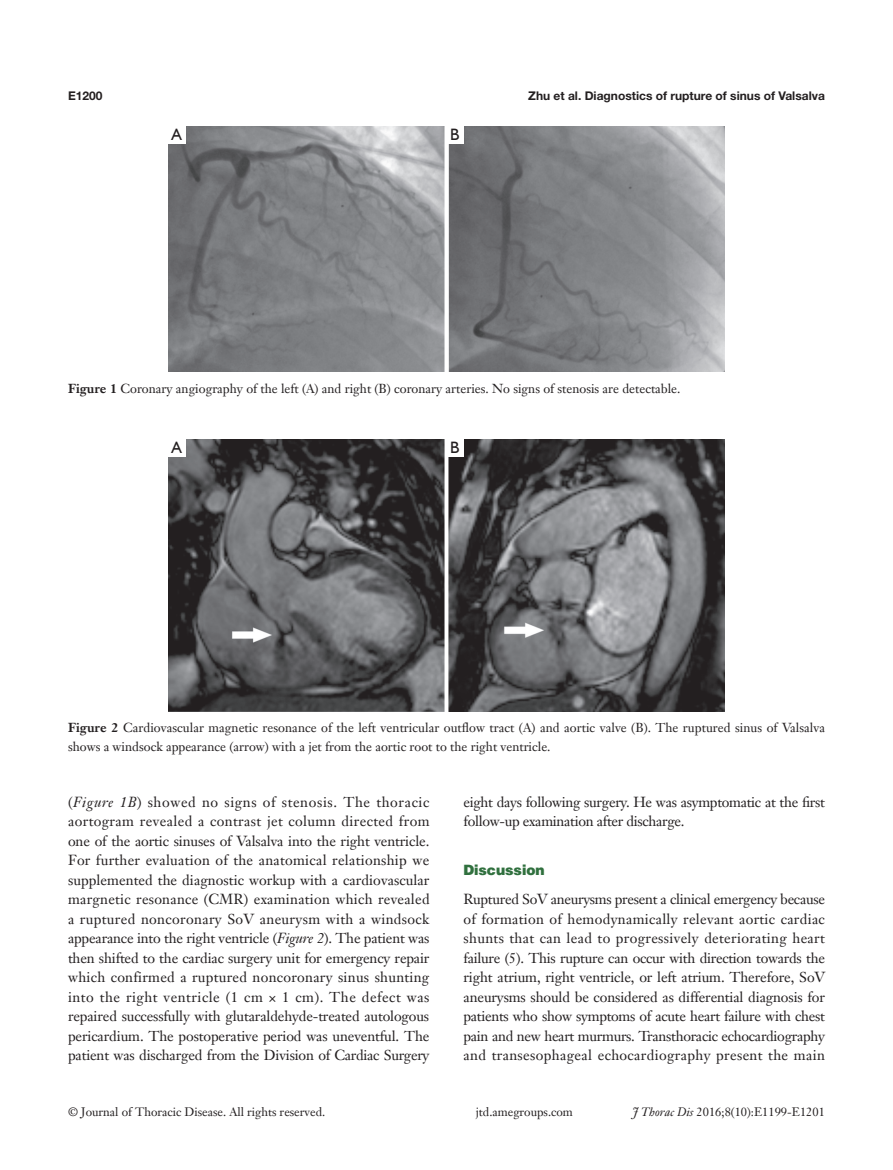
<style>
.page{position:relative;width:893px;height:1170px;background:#fff}
.page>*{position:absolute;margin:0;border:0;box-sizing:border-box;transform-origin:0 0}
.Cite{font:16.5px "Humanist 521 BT";color:#231f20}
.t1{font:14.25px/19.5px "Janson Text LT";letter-spacing:-.02em;color:#231f20;text-align:justify}
.一级标题-6_5{font:900 14.25px "Helvetica";color:#30703e}
.t2{font:12.75px/19.5px "Janson Text LT";color:#231f20}
.t3{font:12px "Janson Text LT";color:#231f20}
.Running_title{font:700 12px "Helvetica Neue LT Pro";color:#231f20}
.s1{font-weight:700}
.s2{font-style:italic}
</style>
<div class="page">
<img style="left:168px;top:126px;width:557px;height:245px">
<div style="left:168px;top:126px;width:17px;height:17px;background:#fff"></div>
<div style="left:446px;top:126px;width:17px;height:17px;background:#fff"></div>
<img style="left:168px;top:439px;width:557px;height:272px">
<div style="left:168px;top:439px;width:17px;height:17px;background:#fff"></div>
<div style="left:446px;top:439px;width:17px;height:17px;background:#fff"></div>
<p class="Running_title" style="left:68px;top:88px;width:36px">E1200</p>
<p class="Running_title" style="left:528px;top:88px;width:298px">Zhu et al. Diagnostics of rupture of sinus of Valsalva</p>
<p class="Cite" style="left:171px;top:124px;width:12px">A</p>
<p class="Cite" style="left:450px;top:124px;width:11px">B</p>
<p class="t2" style="left:68px;top:378px;width:614px"><span class="s1">Figure 1</span> Coronary angiography of the left (A) and right (B) coronary arteries. No signs of stenosis are detectable.</p>
<p class="Cite" style="left:171px;top:437px;width:12px">A</p>
<p class="Cite" style="left:450px;top:437px;width:11px">B</p>
<p class="t2" style="left:68px;top:717px;width:759px"><span class="s1">Figure 2</span> Cardiovascular magnetic resonance of the left ventricular outflow tract (A) and aortic valve (B). The ruptured sinus of Valsalva shows a windsock appearance (arrow) with a jet from the aortic root to the right ventricle.</p>
<p class="t1" style="left:68px;top:791px;width:363px">(<span class="s2">Figure 1B</span>) showed no signs of stenosis. The thoracic aortogram revealed a contrast jet column directed from one of the aortic sinuses of Valsalva into the right ventricle.<br>For further evaluation of the anatomical relationship we supplemented the diagnostic workup with a cardiovascular margnetic resonance (CMR) examination which revealed a ruptured noncoronary SoV aneurysm with a windsock appearance into the right ventricle (<span class="s2">Figure 2</span>). The patient was then shifted to the cardiac surgery unit for emergency repair which confirmed a ruptured noncoronary sinus shunting into the right ventricle (1 cm × 1 cm). The defect was repaired successfully with glutaraldehyde-treated autologous pericardium. The postoperative period was uneventful. The patient was discharged from the Division of Cardiac Surgery</p>
<p class="t1" style="left:463px;top:791px;width:363px">eight days following surgery. He was asymptomatic at the first follow-up examination after discharge.</p>
<p class="一级标题-6_5" style="left:463px;top:860px;width:83px">Discussion</p>
<p class="t1" style="left:463px;top:889px;width:363px">Ruptured SoV aneurysms present a clinical emergency because of formation of hemodynamically relevant aortic cardiac shunts that can lead to progressively deteriorating heart failure (5). This rupture can occur with direction towards the right atrium, right ventricle, or left atrium. Therefore, SoV aneurysms should be considered as differential diagnosis for patients who show symptoms of acute heart failure with chest pain and new heart murmurs. Transthoracic echocardiography and transesophageal echocardiography present the main</p>
<p class="t3" style="left:68px;top:1104px;width:259px">© Journal of Thoracic Disease. All rights reserved.</p>
<p class="t3" style="left:476px;top:1104px;width:99px">jtd.amegroups.com</p>
<p class="t3" style="left:632px;top:1104px;width:194px"><span class="s2">J Thorac Dis</span> 2016;8(10):E1199-E1201</p>
</div>
